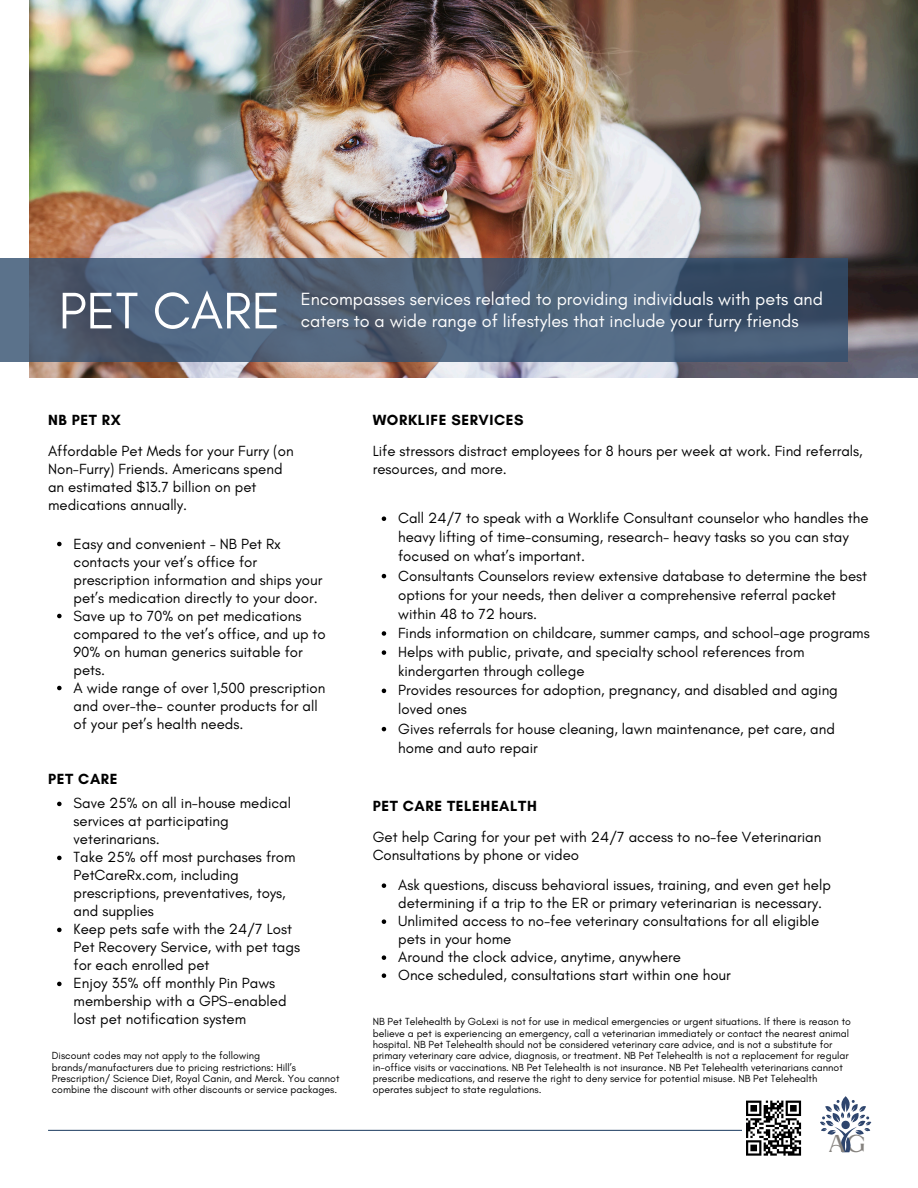
<style>
.page{position:relative;width:918px;height:1188px;background:#fff}
.page>*{position:absolute;margin:0;border:0;box-sizing:border-box;transform-origin:0 0}
.t1{font:52.35px "Glacial Indifference";color:#fff}
.t2{font:22.8px "Kingred Serif";color:#85827e}
.t3{font:18px "Glacial Indifference";color:#fff}
.t4{font:15px/18px "Glacial Indifference";color:#000}
.t5{font:700 15px "Glacial Indifference";letter-spacing:.04em;color:#000}
.t6{font:10.5px/11.4px "Glacial Indifference";color:#000}
</style>
<div class="page">
<img style="left:29px;top:0;width:889px;height:377px">
<svg style="left:820px;top:1096px;width:51px;height:56px"></svg>
<hr style="left:48px;top:1130px;width:757px;height:1px;background:#324f6f">
<svg style="left:0;top:259px;width:848px;height:103px;background:#4c5f77"></svg>
<svg style="left:382px;top:516px;width:4px;height:5px"></svg>
<svg style="left:382px;top:574px;width:4px;height:4px"></svg>
<svg style="left:382px;top:631px;width:4px;height:5px"></svg>
<svg style="left:382px;top:650px;width:4px;height:5px"></svg>
<svg style="left:382px;top:689px;width:4px;height:4px"></svg>
<svg style="left:382px;top:727px;width:4px;height:4px"></svg>
<svg style="left:57px;top:542px;width:5px;height:4px"></svg>
<svg style="left:57px;top:614px;width:5px;height:4px"></svg>
<svg style="left:57px;top:686px;width:5px;height:4px"></svg>
<svg style="left:57px;top:802px;width:5px;height:4px"></svg>
<svg style="left:57px;top:856px;width:5px;height:4px"></svg>
<svg style="left:57px;top:928px;width:5px;height:4px"></svg>
<svg style="left:57px;top:982px;width:5px;height:4px"></svg>
<svg style="left:382px;top:883px;width:4px;height:5px"></svg>
<svg style="left:382px;top:919px;width:4px;height:5px"></svg>
<svg style="left:382px;top:955px;width:4px;height:5px"></svg>
<svg style="left:382px;top:973px;width:4px;height:5px"></svg>
<div style="left:742px;top:1096px;width:63px;height:64px;background:#fff"></div>
<svg style="left:746px;top:1101px;width:55px;height:55px"></svg>
<h3 class="t1" style="left:59px;top:279px;width:223px">PET CARE</h3>
<h2 class="t3" style="left:301px;top:288px;width:524px">Encompasses services related to providing individuals with pets and</h2>
<h2 class="t3" style="left:301px;top:310px;width:499px">caters to a wide range of lifestyles that include your furry friends</h2>
<p class="t5" style="left:48px;top:411px;width:74px">NB PET RX</p>
<p class="t5" style="left:373px;top:411px;width:153px">WORKLIFE SERVICES</p>
<p class="t4" style="left:48px;top:442px;width:247px">Affordable Pet Meds for your Furry (on Non-Furry) Friends. Americans spend an estimated $13.7 billion on pet medications annually.</p>
<p class="t4" style="left:373px;top:442px;width:492px">Life stressors distract employees for 8 hours per week at work. Find referrals, resources, and more.</p>
<h3 class="t4" style="left:398px;top:508px;width:472px;line-height:19.2px">Call 24/7 to speak with a Worklife Consultant counselor who handles the heavy lifting of time-consuming, research- heavy tasks so you can stay focused on what’s important.</h3>
<h4 class="t4" style="left:398px;top:566px;width:471px;line-height:19.2px">Consultants Counselors review extensive database to determine the best options for your needs, then deliver a comprehensive referral packet within 48 to 72 hours.</h4>
<p class="t4" style="left:398px;top:624px;width:473px">Finds information on childcare, summer camps, and school-age programs</p>
<p class="t4" style="left:398px;top:642px;width:408px;line-height:19.2px">Helps with public, private, and specialty school references from kindergarten through college</p>
<p class="t4" style="left:398px;top:681px;width:441px;line-height:19.2px">Provides resources for adoption, pregnancy, and disabled and aging loved ones</p>
<h4 class="t4" style="left:398px;top:719px;width:438px;line-height:19.2px">Gives referrals for house cleaning, lawn maintenance, pet care, and home and auto repair</h4>
<p class="t4" style="left:74px;top:534px;width:250px">Easy and convenient - NB Pet Rx contacts your vet’s office for prescription information and ships your pet’s medication directly to your door.</p>
<p class="t4" style="left:74px;top:606px;width:254px">Save up to 70% on pet medications compared to the vet’s office, and up to<br>90% on human generics suitable for pets.</p>
<p class="t4" style="left:74px;top:678px;width:253px">A wide range of over 1,500 prescription and over-the- counter products for all of your pet’s health needs.</p>
<p class="t5" style="left:48px;top:770px;width:71px">PET CARE</p>
<p class="t4" style="left:74px;top:794px;width:219px">Save 25% on all in-house medical services at participating veterinarians.</p>
<h3 class="t4" style="left:74px;top:848px;width:223px">Take 25% off most purchases from<br>PetCareRx.com, including prescriptions, preventatives, toys, and supplies</h3>
<p class="t4" style="left:74px;top:920px;width:228px">Keep pets safe with the 24/7 Lost<br>Pet Recovery Service, with pet tags for each enrolled pet</p>
<p class="t4" style="left:74px;top:974px;width:215px">Enjoy 35% off monthly Pin Paws membership with a GPS-enabled lost pet notification system</p>
<p class="t6" style="left:52px;top:1050px;width:289px">Discount codes may not apply to the following brands/manufacturers due to pricing restrictions: Hill’s Prescription/ Science Diet, Royal Canin, and Merck. You cannot combine the discount with other discounts or service packages.</p>
<p class="t5" style="left:373px;top:796px;width:166px">PET CARE TELEHEALTH</p>
<p class="t4" style="left:373px;top:828px;width:450px">Get help Caring for your pet with 24/7 access to no-fee Veterinarian<br>Consultations by phone or video</p>
<p class="t4" style="left:398px;top:876px;width:434px">Ask questions, discuss behavioral issues, training, and even get help determining if a trip to the ER or primary veterinarian is necessary.</p>
<p class="t4" style="left:398px;top:912px;width:423px">Unlimited access to no-fee veterinary consultations for all eligible pets in your home</p>
<h3 class="t4" style="left:398px;top:948px;width:284px">Around the clock advice, anytime, anywhere</h3>
<h4 class="t4" style="left:398px;top:966px;width:334px">Once scheduled, consultations start within one hour</h4>
<p class="t6" style="left:373px;top:1016px;width:480px">NB Pet Telehealth by GoLexi is not for use in medical emergencies or urgent situations. If there is reason to believe a pet is experiencing an emergency, call a veterinarian immediately or contact the nearest animal hospital. NB Pet Telehealth should not be considered veterinary care advice, and is not a substitute for primary veterinary care advice, diagnosis, or treatment. NB Pet Telehealth is not a replacement for regular in-office visits or vaccinations. NB Pet Telehealth is not insurance. NB Pet Telehealth veterinarians cannot prescribe medications, and reserve the right to deny service for potential misuse. NB Pet Telehealth operates subject to state regulations.</p>
<p class="t2" style="left:829px;top:1135px;width:38px">AG</p>
</div>
